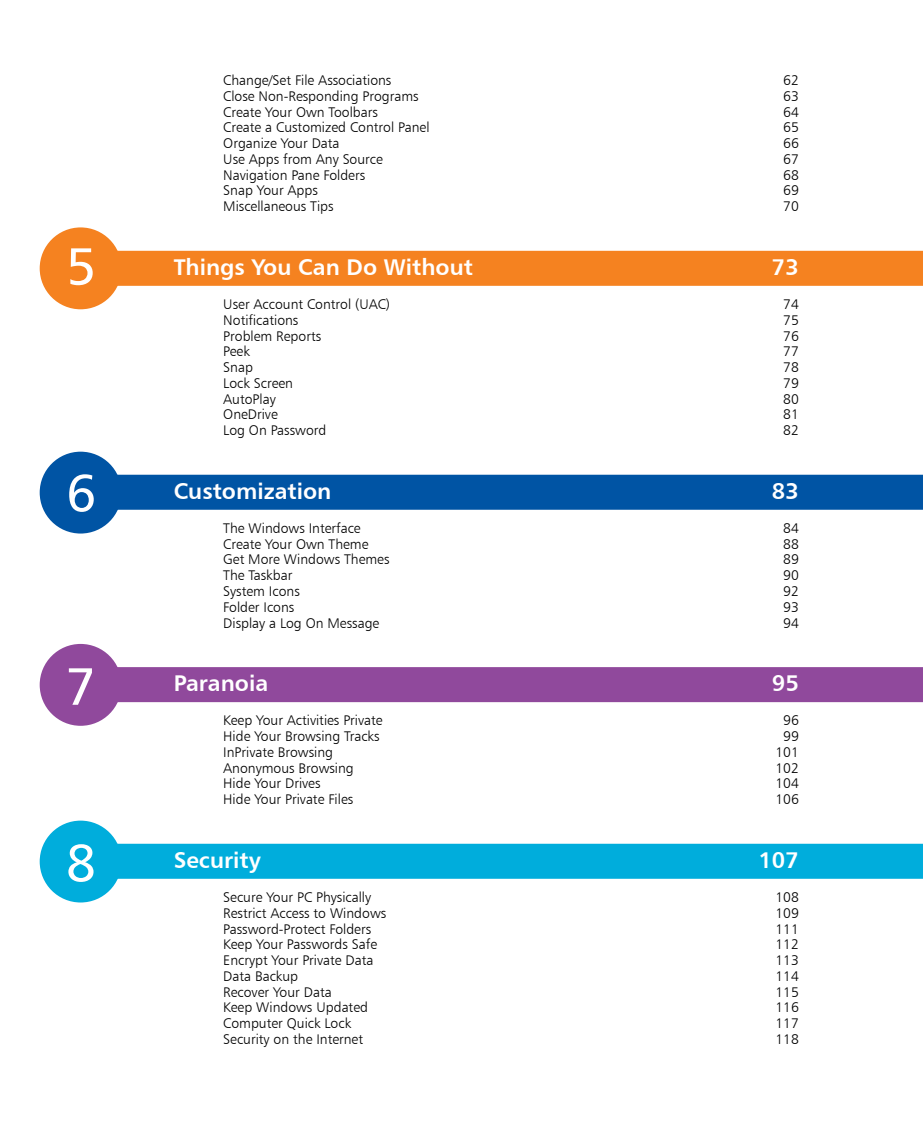
<style>
.page{position:relative;width:923px;height:1127px;background:#fff}
.page>*{position:absolute;margin:0;border:0;box-sizing:border-box;transform-origin:0 0}
.t1{font:52.5px "Humanist 777 BT Roman B";color:#fff}
.t2{font:22.75px "Humanist 777 BT Bold B";color:#fff}
.t3{font:14px "Humanist 777 BT Light B";color:#000}
</style>
<div class="page">
<div style="left:74px;top:251px;width:849px;height:35px;background:#f58220"></div>
<div style="left:74px;top:474px;width:849px;height:35px;background:#0054a4"></div>
<div style="left:74px;top:667px;width:849px;height:35px;background:#90499c"></div>
<div style="left:74px;top:843px;width:849px;height:35px;background:#00addc"></div>
<div style="left:40px;top:643px;width:82px;height:82px;background:#90499c;border-radius:50%"></div>
<div style="left:40px;top:451px;width:82px;height:82px;background:#0054a4;border-radius:50%"></div>
<div style="left:40px;top:227px;width:82px;height:82px;background:#f58220;border-radius:50%"></div>
<div style="left:40px;top:820px;width:82px;height:82px;background:#00addc;border-radius:50%"></div>
<h1 class="t1" style="left:66px;top:234px;width:32px">5</h1>
<h1 class="t1" style="left:66px;top:460px;width:32px">6</h1>
<h1 class="t1" style="left:66px;top:653px;width:32px">7</h1>
<h1 class="t1" style="left:66px;top:830px;width:32px">8</h1>
<p class="t3" style="left:223px;top:72px;width:170px">Change/Set File Associations</p>
<p class="t3" style="left:783px;top:72px;width:17px">62</p>
<p class="t3" style="left:223px;top:87px;width:197px">Close Non-Responding Programs</p>
<p class="t3" style="left:783px;top:87px;width:17px">63</p>
<p class="t3" style="left:223px;top:103px;width:156px">Create Your Own Toolbars</p>
<p class="t3" style="left:783px;top:103px;width:17px">64</p>
<p class="t3" style="left:223px;top:119px;width:208px">Create a Customized Control Panel</p>
<p class="t3" style="left:783px;top:119px;width:17px">65</p>
<p class="t3" style="left:223px;top:135px;width:118px">Organize Your Data</p>
<p class="t3" style="left:783px;top:135px;width:17px">66</p>
<p class="t3" style="left:223px;top:150px;width:161px">Use Apps from Any Source</p>
<p class="t3" style="left:783px;top:150px;width:17px">67</p>
<p class="t3" style="left:223px;top:166px;width:143px">Navigation Pane Folders</p>
<p class="t3" style="left:783px;top:166px;width:17px">68</p>
<p class="t3" style="left:223px;top:182px;width:96px">Snap Your Apps</p>
<p class="t3" style="left:783px;top:182px;width:17px">69</p>
<p class="t3" style="left:223px;top:198px;width:112px">Miscellaneous Tips</p>
<p class="t3" style="left:783px;top:198px;width:17px">70</p>
<h2 class="t2" style="left:174px;top:252px;width:301px">Things You Can Do Without</h2>
<h2 class="t2" style="left:772px;top:252px;width:28px">73</h2>
<p class="t3" style="left:223px;top:295px;width:168px">User Account Control (UAC)</p>
<p class="t3" style="left:783px;top:295px;width:17px">74</p>
<p class="t3" style="left:223px;top:311px;width:77px">Notifications</p>
<p class="t3" style="left:783px;top:311px;width:17px">75</p>
<p class="t3" style="left:223px;top:327px;width:99px">Problem Reports</p>
<p class="t3" style="left:783px;top:327px;width:17px">76</p>
<p class="t3" style="left:223px;top:343px;width:28px">Peek</p>
<p class="t3" style="left:783px;top:343px;width:17px">77</p>
<p class="t3" style="left:223px;top:358px;width:31px">Snap</p>
<p class="t3" style="left:783px;top:358px;width:17px">78</p>
<p class="t3" style="left:223px;top:374px;width:71px">Lock Screen</p>
<p class="t3" style="left:783px;top:374px;width:17px">79</p>
<p class="t3" style="left:223px;top:390px;width:54px">AutoPlay</p>
<p class="t3" style="left:783px;top:390px;width:17px">80</p>
<p class="t3" style="left:223px;top:406px;width:56px">OneDrive</p>
<p class="t3" style="left:783px;top:406px;width:17px">81</p>
<p class="t3" style="left:223px;top:421px;width:105px">Log On Password</p>
<p class="t3" style="left:783px;top:421px;width:17px">82</p>
<h2 class="t2" style="left:174px;top:476px;width:159px">Customization</h2>
<h2 class="t2" style="left:772px;top:476px;width:28px">83</h2>
<p class="t3" style="left:223px;top:519px;width:139px">The Windows Interface</p>
<p class="t3" style="left:783px;top:519px;width:17px">84</p>
<p class="t3" style="left:223px;top:535px;width:147px">Create Your Own Theme</p>
<p class="t3" style="left:783px;top:535px;width:17px">88</p>
<p class="t3" style="left:223px;top:551px;width:168px">Get More Windows Themes</p>
<p class="t3" style="left:783px;top:551px;width:17px">89</p>
<p class="t3" style="left:223px;top:566px;width:71px">The Taskbar</p>
<p class="t3" style="left:783px;top:566px;width:17px">90</p>
<p class="t3" style="left:223px;top:582px;width:78px">System Icons</p>
<p class="t3" style="left:783px;top:582px;width:17px">92</p>
<p class="t3" style="left:223px;top:598px;width:72px">Folder Icons</p>
<p class="t3" style="left:783px;top:598px;width:17px">93</p>
<p class="t3" style="left:223px;top:614px;width:157px">Display a Log On Message</p>
<p class="t3" style="left:783px;top:614px;width:17px">94</p>
<h2 class="t2" style="left:174px;top:668px;width:96px">Paranoia</h2>
<h2 class="t2" style="left:772px;top:668px;width:28px">95</h2>
<p class="t3" style="left:223px;top:711px;width:161px">Keep Your Activities Private</p>
<p class="t3" style="left:783px;top:711px;width:17px">96</p>
<p class="t3" style="left:223px;top:727px;width:158px">Hide Your Browsing Tracks</p>
<p class="t3" style="left:783px;top:727px;width:17px">99</p>
<p class="t3" style="left:223px;top:743px;width:111px">InPrivate Browsing</p>
<p class="t3" style="left:775px;top:743px;width:25px">101</p>
<p class="t3" style="left:223px;top:759px;width:132px">Anonymous Browsing</p>
<p class="t3" style="left:775px;top:759px;width:25px">102</p>
<p class="t3" style="left:223px;top:774px;width:99px">Hide Your Drives</p>
<p class="t3" style="left:775px;top:774px;width:25px">104</p>
<p class="t3" style="left:223px;top:790px;width:131px">Hide Your Private Files</p>
<p class="t3" style="left:775px;top:790px;width:25px">106</p>
<h2 class="t2" style="left:174px;top:845px;width:89px">Security</h2>
<h2 class="t2" style="left:758px;top:845px;width:42px">107</h2>
<p class="t3" style="left:223px;top:888px;width:149px">Secure Your PC Physically</p>
<p class="t3" style="left:775px;top:888px;width:25px">108</p>
<p class="t3" style="left:223px;top:904px;width:164px">Restrict Access to Windows</p>
<p class="t3" style="left:775px;top:904px;width:25px">109</p>
<p class="t3" style="left:223px;top:919px;width:149px">Password-Protect Folders</p>
<p class="t3" style="left:775px;top:919px;width:25px">111</p>
<p class="t3" style="left:223px;top:935px;width:155px">Keep Your Passwords Safe</p>
<p class="t3" style="left:775px;top:935px;width:25px">112</p>
<p class="t3" style="left:223px;top:951px;width:152px">Encrypt Your Private Data</p>
<p class="t3" style="left:775px;top:951px;width:25px">113</p>
<p class="t3" style="left:223px;top:967px;width:76px">Data Backup</p>
<p class="t3" style="left:775px;top:967px;width:25px">114</p>
<p class="t3" style="left:223px;top:982px;width:110px">Recover Your Data</p>
<p class="t3" style="left:775px;top:982px;width:25px">115</p>
<p class="t3" style="left:223px;top:998px;width:146px">Keep Windows Updated</p>
<p class="t3" style="left:775px;top:998px;width:25px">116</p>
<p class="t3" style="left:223px;top:1014px;width:129px">Computer Quick Lock</p>
<p class="t3" style="left:775px;top:1014px;width:25px">117</p>
<p class="t3" style="left:223px;top:1030px;width:141px">Security on the Internet</p>
<p class="t3" style="left:775px;top:1030px;width:25px">118</p>
</div>
